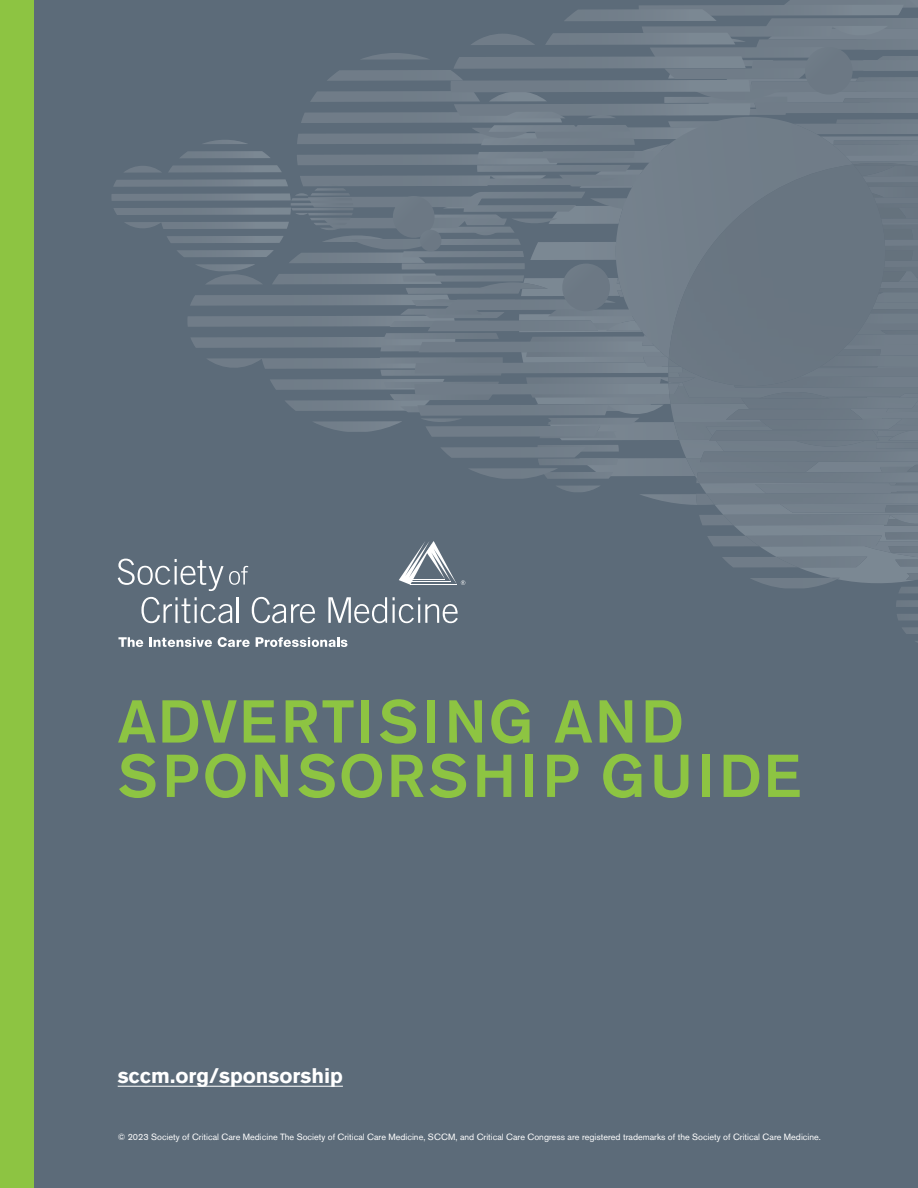
<style>
.page{position:relative;width:918px;height:1188px;background:#5c6b79}
.page>*{position:absolute;margin:0;border:0;box-sizing:border-box;transform-origin:0 0}
.t1{font:500 59.85px/54.4px "Akzidenz Grotesk BE";letter-spacing:.06em;color:#8dc442}
.t2{font:700 21px "Akzidenz Grotesk BE";color:#fff}
.t3{font:9px "Akzidenz Grotesk BE";color:#fff}
</style>
<div class="page">
<hr style="left:118px;top:1086px;width:225px;height:1px;background:#fff">
<div style="left:0;top:0;width:33px;height:1188px;background:#8dc442"></div>
<svg style="left:111px;top:0;width:807px;height:647px"></svg>
<svg style="left:668px;top:176px;width:250px;height:409px"></svg>
<img style="left:669px;top:394px;width:9px;height:111px">
<img style="left:678px;top:388px;width:56px;height:171px">
<img style="left:734px;top:271px;width:184px;height:121px">
<img style="left:885px;top:166px;width:33px;height:105px">
<img style="left:885px;top:166px;width:10px;height:10px">
<img style="left:697px;top:392px;width:221px;height:187px">
<img style="left:668px;top:383px;width:14px;height:11px">
<div style="left:668px;top:193px;width:245px;height:190px;background:#6d7985"></div>
<img style="left:669px;top:164px;width:216px;height:224px">
<h1 class="t1" style="left:118px;top:693px;width:685px">ADVERTISING AND<br>SPONSORSHIP GUIDE</h1>
<h2 class="t2" style="left:118px;top:1064px;width:227px">sccm.org/sponsorship</h2>
<p class="t3" style="left:118px;top:1132px;width:705px">© 2023 Society of Critical Care Medicine The Society of Critical Care Medicine, SCCM, and Critical Care Congress are registered trademarks of the Society of Critical Care Medicine.</p>
</div>
